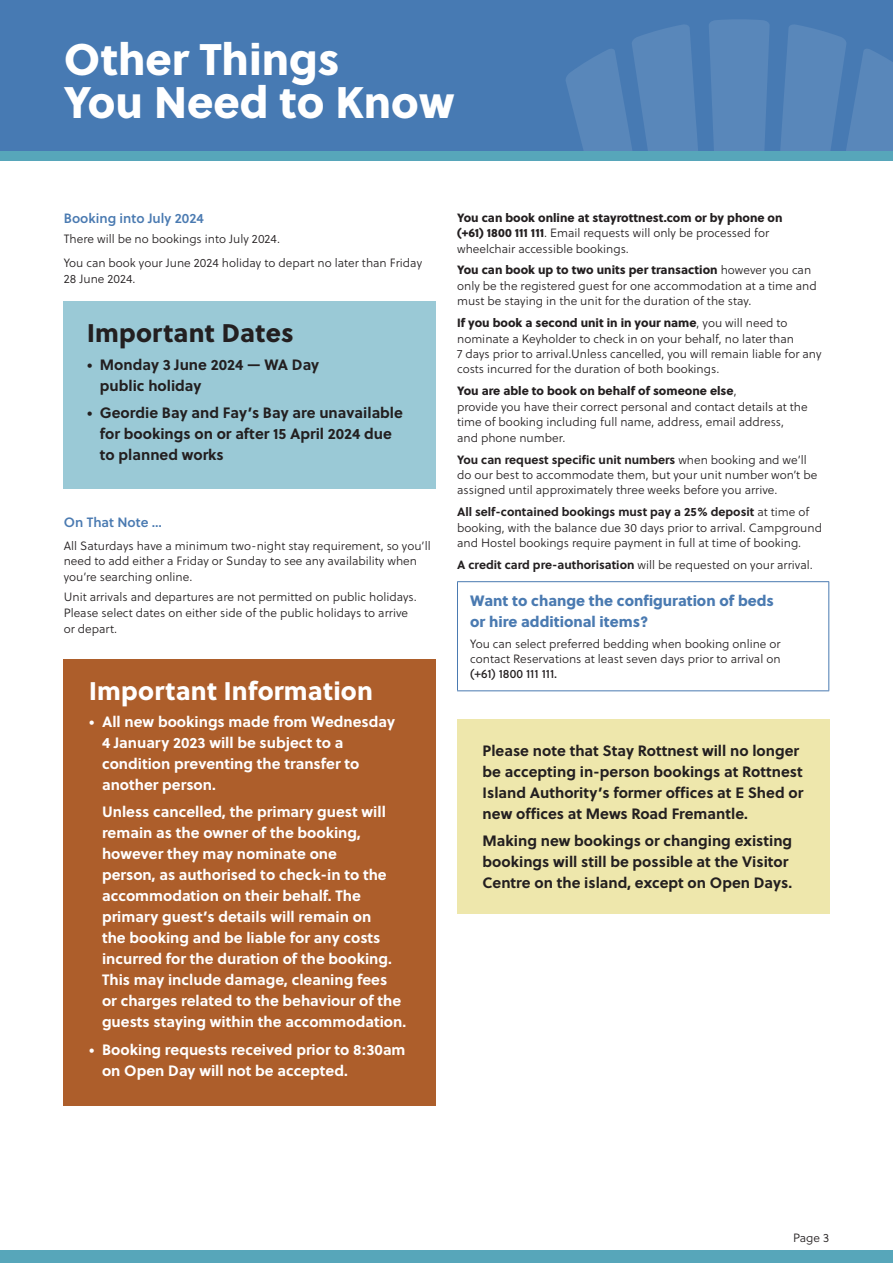
<style>
.page{position:relative;width:893px;height:1263px;background:#fff}
.page>*{position:absolute;margin:0;border:0;box-sizing:border-box;transform-origin:0 0}
.t1{font:44.1px/43px "Soleil Xb";color:#fff}
.t2{font:25.5px "Soleil Xb";letter-spacing:.01em;color:#fff}
.t3{font:25.5px "Soleil Xb";letter-spacing:.01em;color:#231f20}
.t4{font:700 15px/21px "Soleil";color:#fff}
.t5{font:700 15px/21px "Soleil";color:#231f20}
.t6{font:15px/21px "Soleil Xb";color:#4a7ab1}
.t7{font:13.5px "Soleil Sb";color:#4a7ab1}
.t8{font:12px/15.5px "Soleil Lt";color:#231f20}
.t9{font:12px "Soleil Xb";color:#231f20}
.t10{font:700 12px "Soleil";color:#231f20}
.t11{font:12px "Soleil Bk";color:#231f20}
.s1{font-family:"Soleil Xb"}
.s2{font-family:"Soleil Lt"}
.s3{font-family:"Soleil Lt";font-weight:400}
.s4{font-family:"Soleil";font-weight:700}
</style>
<div class="page">
<div style="left:0;top:0;width:893px;height:151px;background:#477ab3"></div>
<svg style="left:566px;top:19px;width:327px;height:132px"></svg>
<div style="left:0;top:151px;width:893px;height:10px;background:#57a6ba"></div>
<div style="left:0;top:1250px;width:893px;height:13px;background:#57a6ba"></div>
<div style="left:64px;top:659px;width:372px;height:447px;background:#ad5e2b"></div>
<div style="left:64px;top:302px;width:372px;height:187px;background:#9ac9d6"></div>
<hr style="left:457px;top:581px;width:372px;height:1px;background:#4a7ab1">
<hr style="left:457px;top:582px;width:1px;height:108px;background:#4a7ab1">
<hr style="left:828px;top:582px;width:1px;height:108px;background:#4a7ab1">
<hr style="left:457px;top:690px;width:372px;height:1px;background:#4a7ab1">
<div style="left:457px;top:719px;width:372px;height:195px;background:#eee7ac"></div>
<h1 class="t1" style="left:64px;top:35px;width:393px">Other Things<br>You Need to Know</h1>
<p class="t7" style="left:64px;top:208px;width:142px">Booking into July 2024</p>
<p class="t8" style="left:64px;top:226px;width:360px;line-height:24.3px">There will be no bookings into July 2024.<br>You can book your June 2024 holiday to depart no later than Friday</p>
<p class="t8" style="left:64px;top:271px;width:73px">28 June 2024.</p>
<h2 class="t3" style="left:87px;top:313px;width:208px">Important Dates</h2>
<p class="t5" style="left:100px;top:353px;width:221px;text-indent:-13px">• Monday 3 June 2024 — WA Day public holiday</p>
<p class="t5" style="left:100px;top:401px;width:305px;text-indent:-13px">• Geordie Bay and Fay’s Bay are unavailable for bookings on or after 15 April 2024 due to planned works</p>
<p class="t7" style="left:64px;top:512px;width:100px">On That Note …</p>
<p class="t8" style="left:64px;top:537px;width:368px">All Saturdays have a minimum two-night stay requirement, so you’ll need to add either a Friday or Sunday to see any availability when you’re searching online.</p>
<p class="t8" style="left:64px;top:589px;width:355px">Unit arrivals and departures are not permitted on public holidays.<br>Please select dates on either side of the public holidays to arrive or depart.</p>
<h2 class="t2" style="left:89px;top:670px;width:285px">Important Information</h2>
<p class="t4" style="left:102px;top:710px;width:295px;text-indent:-13px">• All new bookings made from Wednesday<br>4 January 2023 will be subject to a condition preventing the transfer to another person.</p>
<p class="t4" style="left:102px;top:801px;width:306px">Unless cancelled, the primary guest will remain as the owner of the booking, however they may nominate one<br>person, as authorised to check-in to the accommodation on their behalf. The primary guest’s details will remain on<br>the booking and be liable for any costs incurred for the duration of the booking.<br>This may include damage, cleaning fees<br>or charges related to the behaviour of the guests staying within the accommodation.</p>
<p class="t4" style="left:102px;top:1038px;width:305px;text-indent:-13px">• Booking requests received prior to 8:30am on Open Day will not be accepted.</p>
<p class="t9" style="left:457px;top:208px;width:327px">You can book online at stayrottnest.com or by phone on</p>
<p class="t8" style="left:457px;top:225px;width:314px"><span class="s1">(+61) 1800 111 111</span>. Email requests will only be processed for wheelchair accessible bookings.</p>
<p class="t9" style="left:457px;top:261px;width:356px">You can book up to two units per transaction <span class="s2">however you can</span></p>
<p class="t8" style="left:457px;top:278px;width:361px">only be the registered guest for one accommodation at a time and must be staying in the unit for the duration of the stay.</p>
<p class="t9" style="left:457px;top:313px;width:332px">If you book a second unit in in your name<span class="s2">, you will need to</span></p>
<p class="t8" style="left:457px;top:330px;width:366px">nominate a Keyholder to check in on your behalf, no later than<br>7 days prior to arrival.Unless cancelled, you will remain liable for any costs incurred for the duration of both bookings.</p>
<p class="t9" style="left:457px;top:382px;width:281px">You are able to book on behalf of someone else<span class="s2">,</span></p>
<p class="t8" style="left:457px;top:399px;width:352px">provide you have their correct personal and contact details at the time of booking including full name, address, email address, and phone number.</p>
<p class="t10" style="left:457px;top:450px;width:351px">You can request specific unit numbers <span class="s3">when booking and we’ll</span></p>
<p class="t8" style="left:457px;top:467px;width:362px">do our best to accommodate them, but your unit number won’t be assigned until approximately three weeks before you arrive.</p>
<p class="t10" style="left:457px;top:503px;width:354px">All self-contained bookings must pay a 25% deposit <span class="s3">at time of</span></p>
<p class="t8" style="left:457px;top:520px;width:366px">booking, with the balance due 30 days prior to arrival. Campground and Hostel bookings require payment in full at time of booking.</p>
<p class="t8" style="left:457px;top:557px;width:357px"><span class="s4">A credit card pre-authorisation</span> will be requested on your arrival.</p>
<p class="t6" style="left:470px;top:589px;width:305px">Want to change the configuration of beds or hire additional items?</p>
<p class="t8" style="left:470px;top:636px;width:312px;line-height:15px">You can select preferred bedding when booking online or contact Reservations at least seven days prior to arrival on</p>
<p class="t11" style="left:470px;top:665px;width:88px">(+61) 1800 111 111.</p>
<p class="t5" style="left:483px;top:739px;width:322px">Please note that Stay Rottnest will no longer be accepting in-person bookings at Rottnest Island Authority’s former offices at E Shed or new offices at Mews Road Fremantle.</p>
<p class="t5" style="left:483px;top:829px;width:311px">Making new bookings or changing existing bookings will still be possible at the Visitor<br>Centre on the island, except on Open Days.</p>
<p class="t8" style="left:793px;top:1230px;width:38px">Page 3</p>
</div>
